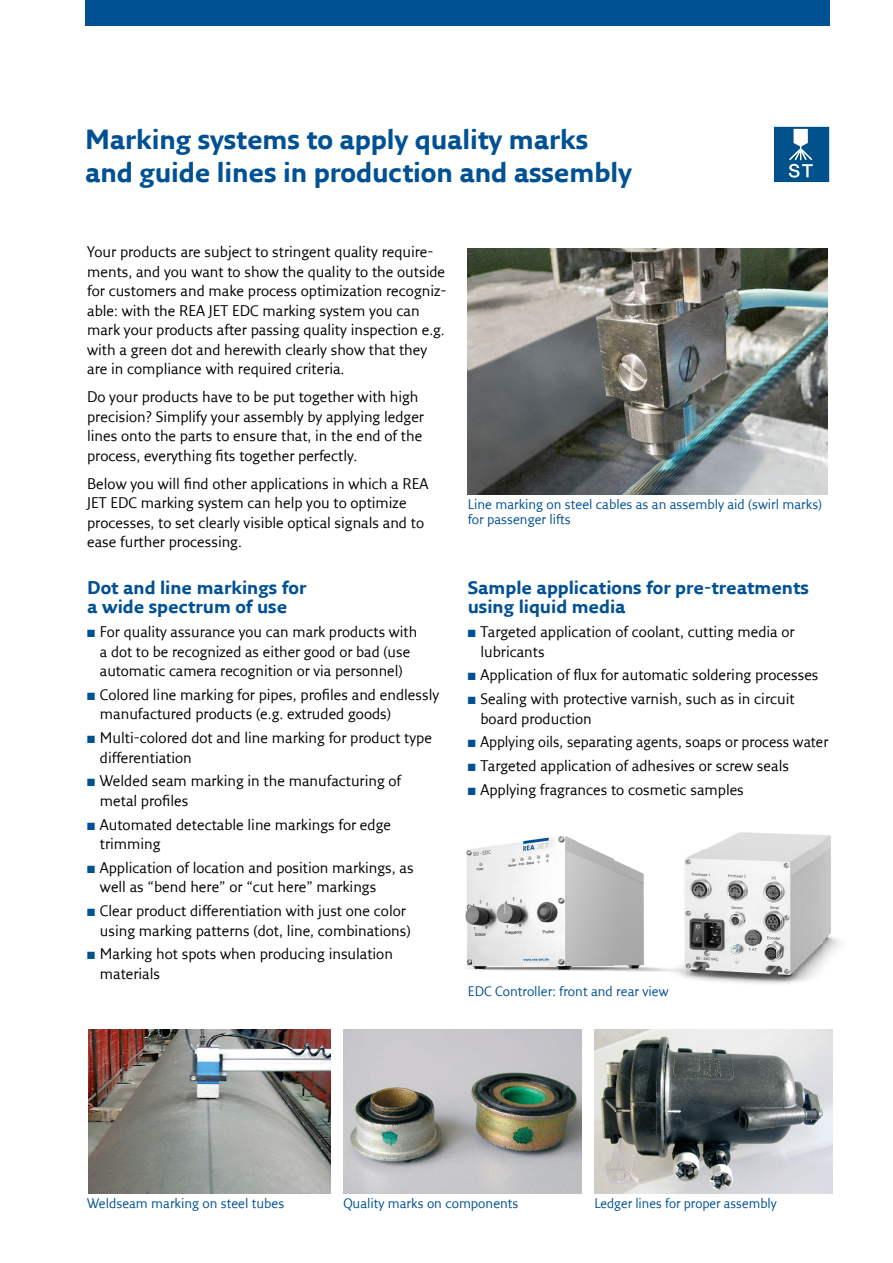
<style>
.page{position:relative;width:893px;height:1263px;background:#fff}
.page>*{position:absolute;margin:0;border:0;box-sizing:border-box;transform-origin:0 0}
.t1{font:700 27px/33px "Fresco Sans LF";letter-spacing:-.005em;color:#005194}
.t2{font:700 18px/19.5px "Fresco Sans LF";color:#005194}
.t3{font:15px/19.5px "Fresco Sans LF";color:#000}
.t4{font:13.5px/15px "Fresco Sans LF";color:#005194}
.s1{color:#005194}
</style>
<div class="page">
<img style="left:465px;top:836px;width:150px;height:131px">
<img style="left:467px;top:967px;width:148px;height:4px">
<img style="left:615px;top:832px;width:226px;height:152px">
<div style="left:85px;top:0;width:744px;height:26px;background:#005194"></div>
<div style="left:775px;top:128px;width:53px;height:53px;background:#00518c"></div>
<div style="left:774px;top:127px;width:55px;height:55px;border:1px solid #00518c"></div>
<svg style="left:788px;top:129px;width:25px;height:49px"></svg>
<img style="left:343px;top:1030px;width:238px;height:163px">
<img style="left:468px;top:248px;width:359px;height:247px">
<img style="left:88px;top:1030px;width:242px;height:163px">
<img style="left:594px;top:1030px;width:238px;height:163px">
<h1 class="t1" style="left:85px;top:125px;width:548px">Marking systems to apply quality marks and guide lines in production and assembly</h1>
<p class="t3" style="left:87px;top:243px;width:361px">Your products are subject to stringent quality require&shy;ments, and you want to show the quality to the outside for customers and make process optimization recogniz&shy;able: with the REA JET EDC marking system you can mark your products after passing quality inspection e.g. with a green dot and herewith clearly show that they are in compliance with required criteria.</p>
<p class="t3" style="left:87px;top:388px;width:338px">Do your products have to be put together with high precision? Simplify your assembly by applying ledger lines onto the parts to ensure that, in the end of the process, everything fits together perfectly.</p>
<p class="t3" style="left:87px;top:475px;width:343px">Below you will find other applications in which a REA JET EDC marking system can help you to optimize processes, to set clearly visible optical signals and to ease further processing.</p>
<p class="t2" style="left:87px;top:579px;width:221px">Dot and line markings for a wide spectrum of use</p>
<p class="t3" style="left:87px;top:623px;width:332px;text-align:center"><span class="s1">■</span> For quality assurance you can mark products with a dot to be recognized as either good or bad (use automatic camera recognition or via personnel)</p>
<p class="t3" style="left:100px;top:686px;width:341px;text-indent:-13px"><span class="s1">■</span> Colored line marking for pipes, profiles and endlessly manufactured products (e.g. extruded goods)</p>
<p class="t3" style="left:100px;top:729px;width:334px;text-indent:-13px"><span class="s1">■</span> Multi-colored dot and line marking for product type differentiation</p>
<p class="t3" style="left:100px;top:772px;width:303px;text-indent:-13px"><span class="s1">■</span> Welded seam marking in the manufacturing of metal profiles</p>
<p class="t3" style="left:100px;top:815px;width:293px;text-indent:-13px"><span class="s1">■</span> Automated detectable line markings for edge trimming</p>
<p class="t3" style="left:100px;top:859px;width:315px;text-indent:-13px"><span class="s1">■</span> Application of location and position markings, as well as “bend here” or “cut here” markings</p>
<p class="t3" style="left:100px;top:902px;width:312px;text-indent:-13px"><span class="s1">■</span> Clear product differentiation with just one color using marking patterns (dot, line, combinations)</p>
<p class="t3" style="left:100px;top:945px;width:295px;text-indent:-13px"><span class="s1">■</span> Marking hot spots when producing insulation materials</p>
<p class="t4" style="left:468px;top:498px;width:356px">Line marking on steel cables as an assembly aid (swirl marks) for passenger lifts</p>
<p class="t2" style="left:468px;top:579px;width:343px">Sample applications for pre-treatments using liquid media</p>
<p class="t3" style="left:480px;top:623px;width:316px;text-indent:-13px"><span class="s1">■</span> Targeted application of coolant, cutting media or lubricants</p>
<p class="t3" style="left:468px;top:666px;width:352px"><span class="s1">■</span> Application of flux for automatic soldering processes</p>
<p class="t3" style="left:480px;top:690px;width:316px;text-indent:-13px"><span class="s1">■</span> Sealing with protective varnish, such as in circuit board production</p>
<p class="t3" style="left:468px;top:733px;width:362px"><span class="s1">■</span> Applying oils, separating agents, soaps or process water</p>
<p class="t3" style="left:468px;top:757px;width:323px"><span class="s1">■</span> Targeted application of adhesives or screw seals</p>
<p class="t3" style="left:468px;top:781px;width:278px"><span class="s1">■</span> Applying fragrances to cosmetic samples</p>
<p class="t4" style="left:468px;top:985px;width:202px">EDC Controller: front and rear view</p>
<p class="t4" style="left:87px;top:1197px;width:199px">Weldseam marking on steel tubes</p>
<p class="t4" style="left:343px;top:1197px;width:177px">Quality marks on components</p>
<p class="t4" style="left:594px;top:1197px;width:184px">Ledger lines for proper assembly</p>
</div>
